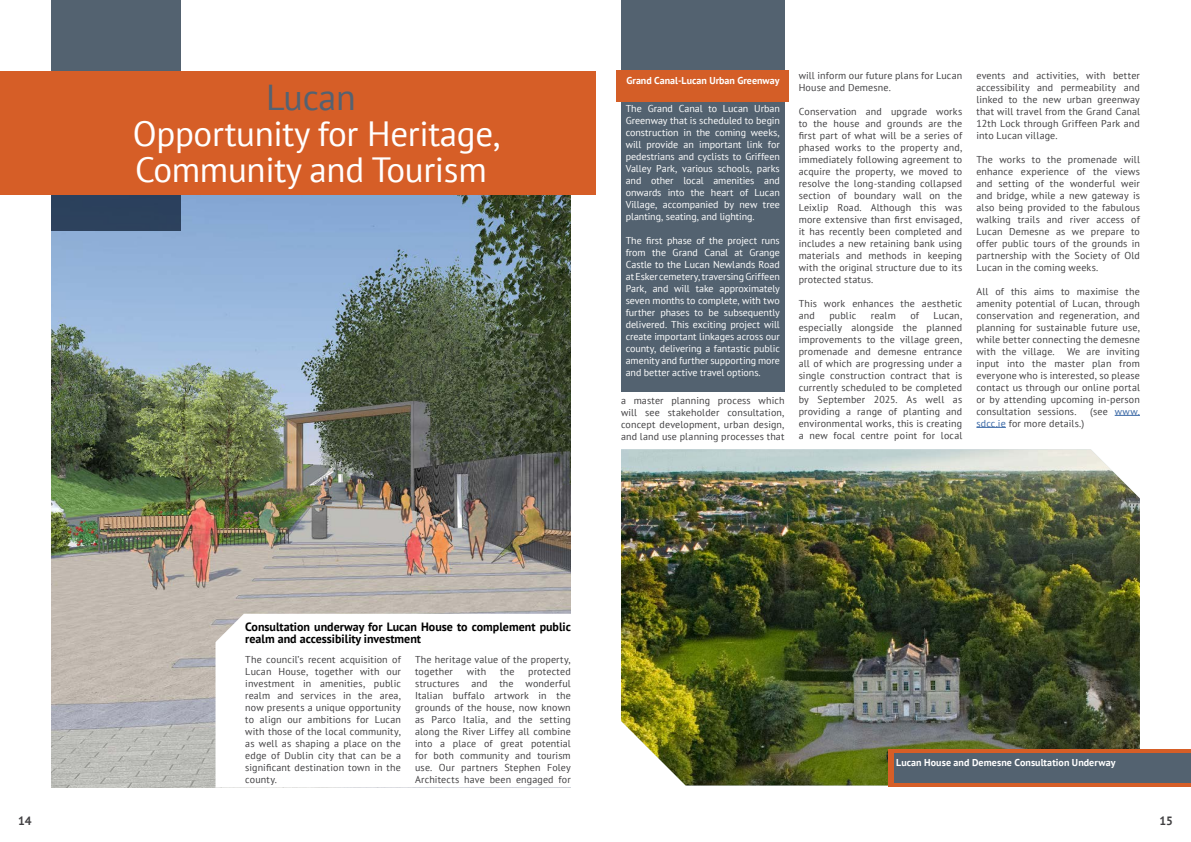
<style>
.page{position:relative;width:1191px;height:842px;background:#fff}
.page>*{position:absolute;margin:0;border:0;box-sizing:border-box;transform-origin:0 0}
.t1{font:36px "PT Sans";letter-spacing:-.01em;color:#546271}
.t2{font:35px/36px "PT Sans";letter-spacing:-.01em;color:#fff}
.t3{font:700 12px/12px "PT Sans";color:#000}
.t4{font:700 12px "PT Sans";color:#414042}
.t5{font:10px/12px "PT Sans";letter-spacing:.015em;color:#414042;text-align:justify}
.t6{font:10px/12px "PT Sans";letter-spacing:-.005em;color:#fff;text-align:justify}
.t7{font:700 10px "PT Sans";letter-spacing:.005em;color:#fff}
.s1{color:#3a68a5}
</style>
<div class="page">
<img style="left:621px;top:449px;width:519px;height:336px">
<img style="left:51px;top:194px;width:520px;height:594px">
<div style="left:888px;top:749px;width:303px;height:37px;background:linear-gradient(to right,#d65e27,#d65e27)"></div>
<div style="left:893px;top:753px;width:297px;height:29px;background:#536270"></div>
<div style="left:621px;top:0;width:163px;height:392px;background:#536270"></div>
<svg style="left:1114px;top:415px;width:26px;height:1px"></svg>
<hr style="left:976px;top:427px;width:30px;height:1px;background:#3a68a5">
<div style="left:616px;top:71px;width:173px;height:31px;background:#d45e27"></div>
<svg style="left:51px;top:0;width:129px;height:231px;background:#475668"></svg>
<div style="left:0;top:71px;width:595px;height:123px;background:#d65e27"></div>
<svg style="left:215px;top:614px;width:356px;height:174px"></svg>
<h1 class="t1" style="left:266px;top:75px;width:91px">Lucan</h1>
<h2 class="t2" style="left:133px;top:115px;width:369px">Opportunity for Heritage,<br>Community and Tourism</h2>
<p class="t7" style="left:626px;top:74px;width:155px">Grand Canal-Lucan Urban Greenway</p>
<p class="t6" style="left:625px;top:102px;width:156px">The Grand Canal to Lucan Urban Greenway that is scheduled to begin construction in the coming weeks, will provide an important link for pedestrians and cyclists to Griffeen Valley Park, various schools, parks and other local amenities and onwards into the heart of Lucan Village, accompanied by new tree planting, seating, and lighting.</p>
<p class="t6" style="left:625px;top:234px;width:156px">The first phase of the project runs from the Grand Canal at Grange Castle to the Lucan Newlands Road at Esker cemetery, traversing Griffeen Park, and will take approximately seven months to complete, with two further phases to be subsequently delivered. This exciting project will create important linkages across our county, delivering a fantastic public amenity and further supporting more and better active travel options.</p>
<p class="t5" style="left:621px;top:394px;width:165px">a master planning process which will see stakeholder consultation, concept development, urban design, and land use planning processes that</p>
<p class="t5" style="left:798px;top:69px;width:165px">will inform our future plans for Lucan<br>House and Demesne.</p>
<p class="t5" style="left:798px;top:105px;width:165px">Conservation and upgrade works to the house and grounds are the first part of what will be a series of phased works to the property and, immediately following agreement to acquire the property, we moved to resolve the long-standing collapsed section of boundary wall on the Leixlip Road. Although this was more extensive than first envisaged, it has recently been completed and includes a new retaining bank using materials and methods in keeping with the original structure due to its protected status.</p>
<p class="t5" style="left:798px;top:297px;width:165px">This work enhances the aesthetic and</p>
<p class="t5" style="left:829px;top:309px;width:28px">public</p>
<p class="t5" style="left:871px;top:309px;width:26px">realm</p>
<p class="t5" style="left:910px;top:309px;width:10px">of</p>
<p class="t5" style="left:798px;top:309px;width:165px;text-indent:135px">Lucan, especially alongside the planned improvements to the village green, promenade and demesne entrance all of which are progressing under a single construction contract that is currently scheduled to be completed by September 2025. As well as providing a range of planting and environmental works, this is creating a new focal centre point for local</p>
<p class="t5" style="left:976px;top:69px;width:165px">events and activities, with better accessibility and permeability and linked to the new urban greenway that will travel from the Grand Canal 12th Lock through Griffeen Park and into Lucan village.</p>
<p class="t5" style="left:976px;top:153px;width:165px">The works to the promenade will enhance experience of the views and setting of the wonderful weir and bridge, while a new gateway is also being provided to the fabulous walking trails and river access of Lucan Demesne as we prepare to offer public tours of the grounds in partnership with the Society of Old Lucan in the coming weeks.</p>
<p class="t5" style="left:976px;top:285px;width:165px">All of this aims to maximise the amenity potential of Lucan, through conservation and regeneration, and planning for sustainable future use, while better connecting the demesne with the village. We are inviting input into the master plan from everyone who is interested, so please contact us through our online portal or by attending upcoming in-person consultation sessions.</p>
<p class="t5" style="left:1090px;top:405px;width:51px">(see <span class="s1">www.</span></p>
<p class="t5" style="left:976px;top:417px;width:109px"><span class="s1">sdcc.ie</span> for more details.)</p>
<p class="t3" style="left:245px;top:621px;width:327px">Consultation underway for Lucan House to complement public realm and accessibility investment</p>
<p class="t5" style="left:245px;top:653px;width:157px">The council’s recent acquisition of Lucan House, together with our investment in amenities, public realm and services in the area, now presents a unique opportunity to align our ambitions for Lucan with those of the local community, as well as shaping a place on the edge of Dublin city that can be a significant destination town in the county.</p>
<p class="t5" style="left:415px;top:653px;width:157px">The heritage value of the property, together</p>
<p class="t5" style="left:467px;top:665px;width:21px">with</p>
<p class="t5" style="left:500px;top:665px;width:16px">the</p>
<p class="t5" style="left:415px;top:665px;width:157px;text-indent:113px">protected structures and the wonderful Italian buffalo artwork in the grounds of the house, now known as Parco Italia, and the setting along the River Liffey all combine into a place of great potential for both community and tourism use. Our partners Stephen Foley Architects have been engaged for</p>
<p class="t7" style="left:896px;top:755px;width:221px">Lucan House and Demesne Consultation Underway</p>
<p class="t4" style="left:18px;top:813px;width:15px">14</p>
<p class="t4" style="left:1159px;top:812px;width:15px">15</p>
</div>
